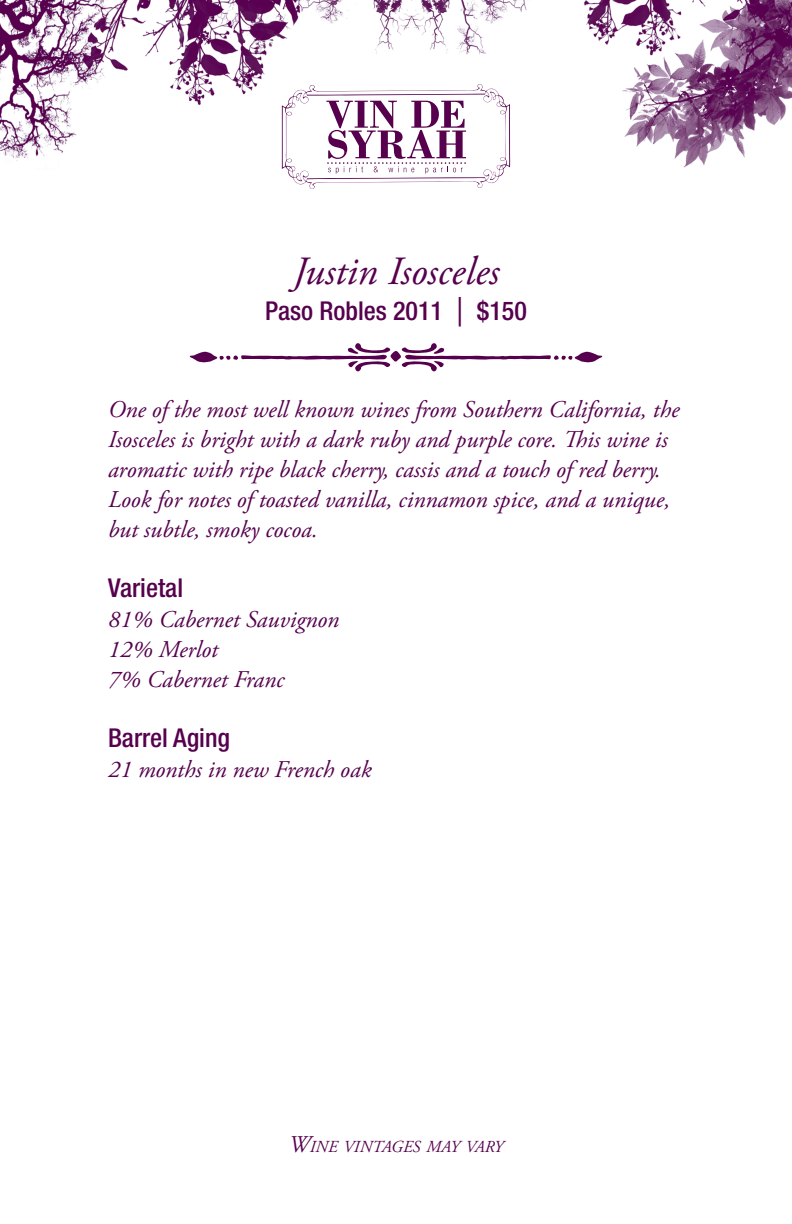
<style>
.page{position:relative;width:792px;height:1224px;background:#fff}
.page>*{position:absolute;margin:0;border:0;box-sizing:border-box;transform-origin:0 0}
.t1{font:italic 40px "Adobe Garamond Pro";color:#56004e}
.t2{font:500 condensed 26px "Helvetica Neue LT Std";color:#56004e}
.t3{font:italic 24px/30px "Adobe Garamond Pro";color:#56004e}
.t4{font:italic 16.8px "Adobe Garamond Pro";color:#56004e}
.s1{font-weight:300;font-size:40px}
.s2{font-size:24px}
</style>
<div class="page">
<img style="left:0;top:0;width:792px;height:169px">
<svg style="left:282px;top:84px;width:228px;height:105px"></svg>
<p class="t1" style="left:293px;top:248px;width:208px">Justin Isosceles</p>
<p class="t2" style="left:265px;top:296px;width:263px">Paso Robles 2011 <span class="s1">|</span> $150</p>
<p class="t3" style="left:108px;top:395px;width:573px">One of the most well known wines from Southern California, the Isosceles is bright with a dark ruby and purple core. This wine is aromatic with ripe black cherry, cassis and a touch of red berry.<br>Look for notes of toasted vanilla, cinnamon spice, and a unique, but subtle, smoky cocoa.</p>
<p class="t2" style="left:108px;top:573px;width:77px">Varietal</p>
<p class="t3" style="left:108px;top:605px;width:233px">81% Cabernet Sauvignon</p>
<p class="t3" style="left:108px;top:635px;width:111px">12% Merlot</p>
<p class="t3" style="left:108px;top:665px;width:178px">7% Cabernet Franc</p>
<p class="t2" style="left:108px;top:723px;width:124px">Barrel Aging</p>
<p class="t3" style="left:108px;top:755px;width:265px">21 months in new French oak</p>
<p class="t4" style="left:289px;top:1137px;width:216px"><span class="s2">W</span>INE VINTAGES MAY VARY</p>
</div>
